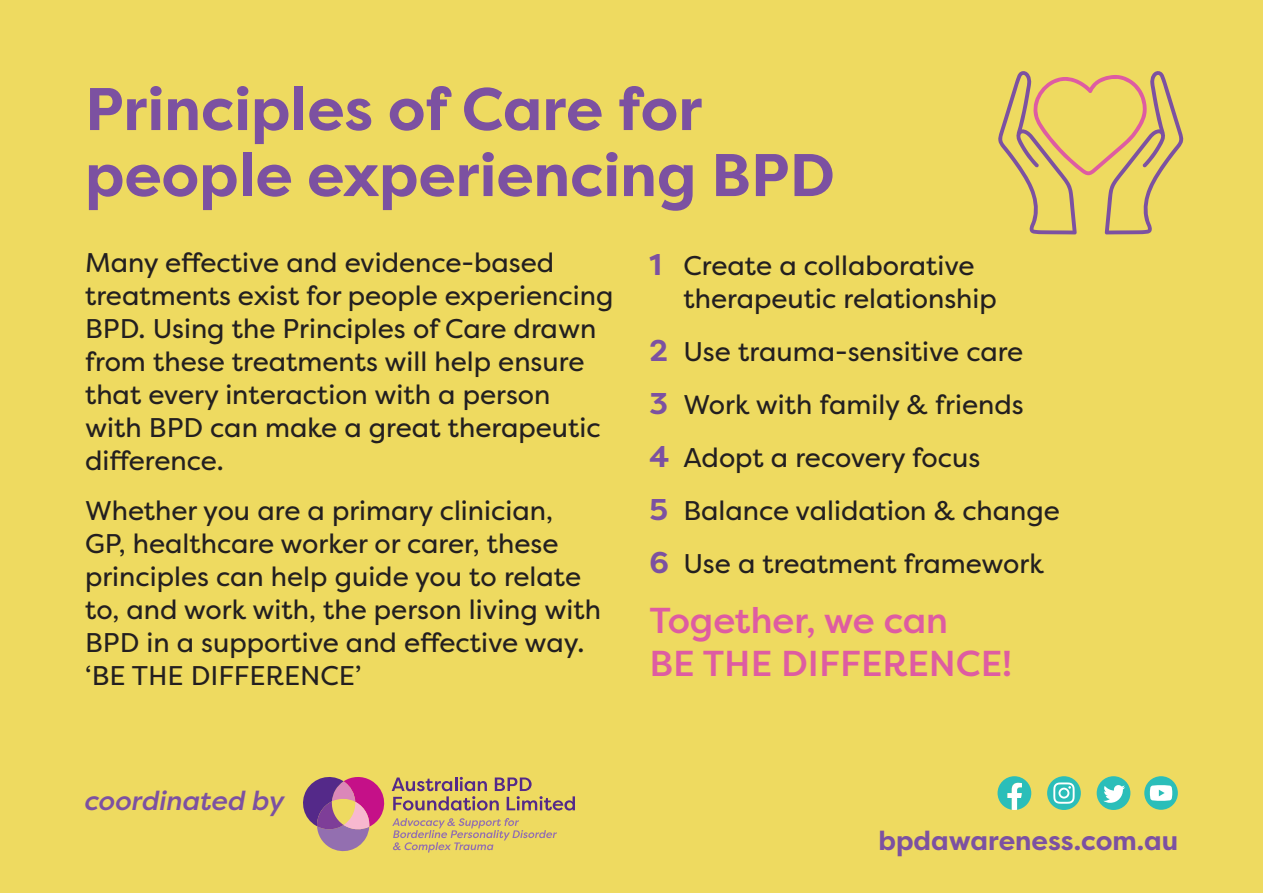
<style>
.page{position:relative;width:1263px;height:893px;background:#eeda60}
.page>*{position:absolute;margin:0;border:0;box-sizing:border-box;transform-origin:0 0}
.t1{font:700 60px/66px "Filson Pro";color:#7c51a1}
.Subhead_A_-_Purple{font:500 36px/43.2px "Filson Pro";color:#de5ca2}
.Body_copy{font:27px/33px "Filson Pro";color:#231f20}
.t2{font:700 26.7px "Filson Pro";color:#7c51a1}
.t3{font:italic 500 26.7px "Filson Pro";color:#7c51a1}
.s1{font-weight:700;font-size:30px;color:#7c51a1}
</style>
<div class="page">
<div style="left:1047px;top:776px;width:34px;height:34px;background:#2bbeb9;border-radius:50%"></div>
<svg style="left:1053px;top:782px;width:21px;height:22px"></svg>
<div style="left:1097px;top:776px;width:33px;height:34px;background:#2bbeb9;border-radius:50%"></div>
<svg style="left:1103px;top:785px;width:22px;height:18px"></svg>
<svg style="left:997px;top:776px;width:34px;height:34px"></svg>
<div style="left:1144px;top:776px;width:34px;height:34px;background:#2bbeb9;border-radius:50%"></div>
<svg style="left:1150px;top:785px;width:22px;height:16px"></svg>
<svg style="left:303px;top:776px;width:272px;height:77px"></svg>
<svg style="left:998px;top:71px;width:185px;height:163px"></svg>
<p class="t1" style="left:85px;top:77px;width:751px">Principles of Care for people experiencing BPD</p>
<p class="Body_copy" style="left:85px;top:245px;width:530px">Many effective and evidence-based treatments exist for people experiencing BPD. Using the Principles of Care drawn from these treatments will help ensure that every interaction with a person with BPD can make a great therapeutic difference.</p>
<p class="Body_copy" style="left:85px;top:493px;width:518px">Whether you are a primary clinician,<br>GP, healthcare worker or carer, these principles can help guide you to relate to, and work with, the person living with BPD in a supportive and effective way. ‘BE THE DIFFERENCE’</p>
<p class="Body_copy" style="left:683px;top:248px;width:315px;text-indent:-34px"><span class="s1">1</span> Create a collaborative therapeutic relationship</p>
<p class="Body_copy" style="left:649px;top:334px;width:375px"><span class="s1">2</span> Use trauma-sensitive care</p>
<p class="Body_copy" style="left:649px;top:387px;width:376px"><span class="s1">3</span> Work with family &amp; friends</p>
<p class="Body_copy" style="left:649px;top:440px;width:332px"><span class="s1">4</span> Adopt a recovery focus</p>
<p class="Body_copy" style="left:649px;top:493px;width:412px"><span class="s1">5</span> Balance validation &amp; change</p>
<p class="Body_copy" style="left:649px;top:546px;width:396px"><span class="s1">6</span> Use a treatment framework</p>
<p class="Subhead_A_-_Purple" style="left:649px;top:598px;width:364px">Together, we can<br>BE THE DIFFERENCE!</p>
<p class="t3" style="left:83px;top:782px;width:201px">coordinated by</p>
<p class="t2" style="left:878px;top:824px;width:301px">bpdawareness.com.au</p>
</div>
